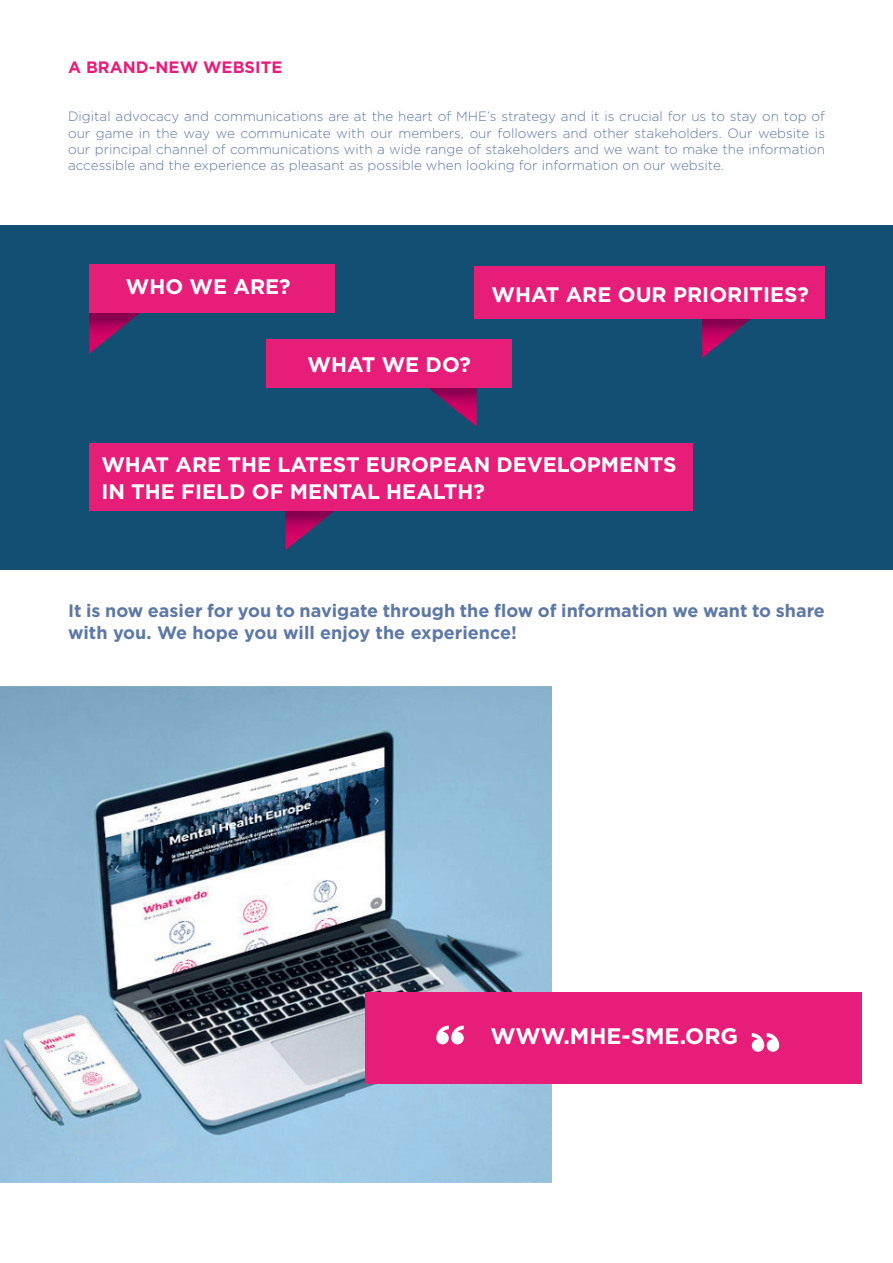
<style>
.page{position:relative;width:893px;height:1263px;background:#fff}
.page>*{position:absolute;margin:0;border:0;box-sizing:border-box;transform-origin:0 0}
.t1{font:700 22.5px "Gotham";letter-spacing:-.005em;color:#fff}
.t2{font:700 21px/27px "Gotham";color:#fff}
.t3{font:700 18px/21.6px "Gotham";color:#5e78a6}
.t4{font:700 16.5px "Gotham";color:#e61e79}
.t5{font:300 13.5px/16.2px "Gotham";color:#5e78a6;text-align:justify}
</style>
<div class="page">
<div style="left:0;top:226px;width:893px;height:344px;background:#124f72"></div>
<svg style="left:89px;top:312px;width:52px;height:42px"></svg>
<svg style="left:702px;top:319px;width:49px;height:39px"></svg>
<svg style="left:285px;top:510px;width:52px;height:40px"></svg>
<svg style="left:425px;top:387px;width:52px;height:40px"></svg>
<div style="left:475px;top:266px;width:350px;height:53px;background:#e61e79"></div>
<div style="left:89px;top:443px;width:603px;height:67px;background:#e61e79"></div>
<div style="left:266px;top:339px;width:246px;height:48px;background:#e61e79"></div>
<img style="left:0;top:687px;width:551px;height:495px">
<div style="left:366px;top:992px;width:496px;height:91px;background:#e61e79"></div>
<svg style="left:436px;top:1026px;width:28px;height:18px"></svg>
<svg style="left:752px;top:1033px;width:27px;height:19px"></svg>
<div style="left:89px;top:264px;width:246px;height:48px;background:#e61e79"></div>
<p class="t4" style="left:68px;top:56px;width:216px">A BRAND-NEW WEBSITE</p>
<p class="t5" style="left:68px;top:108px;width:758px">Digital advocacy and communications are at the heart of MHE’s strategy and it is crucial for us to stay on top of our game in the way we communicate with our members, our followers and other stakeholders. Our website is our principal channel of communications with a wide range of stakeholders and we want to make the information accessible and the experience as pleasant as possible when looking for information on our website.</p>
<h2 class="t2" style="left:126px;top:273px;width:166px">WHO WE ARE?</h2>
<h2 class="t2" style="left:308px;top:351px;width:165px">WHAT WE DO?</h2>
<h2 class="t2" style="left:492px;top:281px;width:319px">WHAT ARE OUR PRIORITIES?</h2>
<h2 class="t2" style="left:101px;top:451px;width:577px">WHAT ARE THE LATEST EUROPEAN DEVELOPMENTS<br>IN THE FIELD OF MENTAL HEALTH?</h2>
<h3 class="t3" style="left:68px;top:600px;width:758px">It is now easier for you to navigate through the flow of information we want to share with you. We hope you will enjoy the experience!</h3>
<h1 class="t1" style="left:490px;top:1021px;width:249px">WWW.MHE-SME.ORG</h1>
</div>
